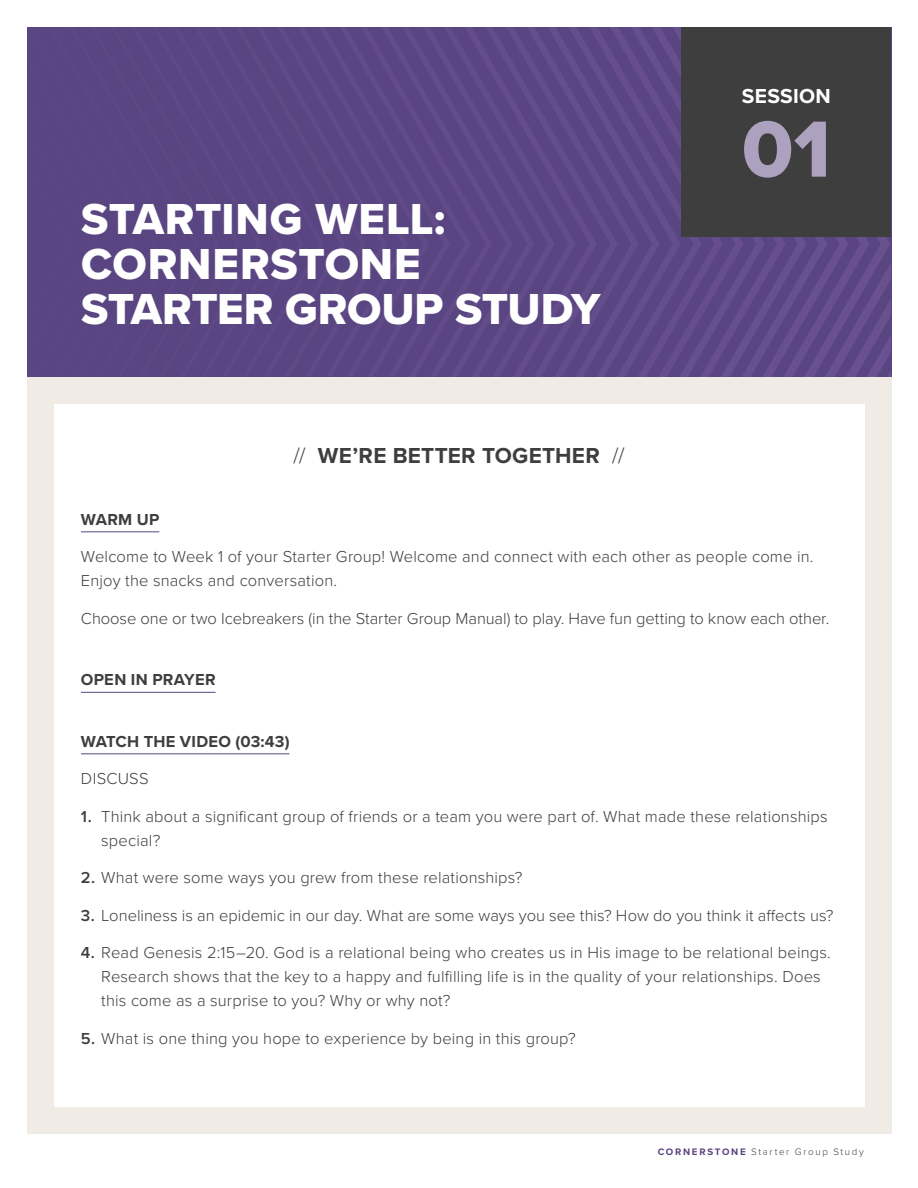
<style>
.page{position:relative;width:918px;height:1188px;background:#fff}
.page>*{position:absolute;margin:0;border:0;box-sizing:border-box;transform-origin:0 0}
.t1{font:82.5px "Proxima Nova Extrabld";color:#aca1bf}
.t2{font:45px/45px "Proxima Nova Extrabld";letter-spacing:.005em;color:#fff}
.t3{font:700 22.5px "Proxima Nova";letter-spacing:.01em;color:#3e3e3f}
.t4{font:700 21px "Proxima Nova";letter-spacing:.015em;color:#fff}
.t5{font:300 16.5px/24px "Proxima Nova";letter-spacing:.01em;color:#3e3e3f}
.t6{font:700 16.5px "Proxima Nova";letter-spacing:.015em;color:#3e3e3f}
.t7{font:300 9.75px "Proxima Nova";letter-spacing:.17em;color:#3e3e3f}
.s1{font-weight:300}
.s2{font-weight:600}
.s3{font-weight:700;color:#594581}
</style>
<div class="page">
<svg style="left:27px;top:27px;width:864px;height:351px;background:#5b4783"></svg>
<div style="left:27px;top:378px;width:864px;height:756px;background:#f1ebe5"></div>
<div style="left:682px;top:27px;width:209px;height:209px;background:#3e3e3f"></div>
<div style="left:54px;top:405px;width:810px;height:702px;background:#fff"></div>
<hr style="left:81px;top:532px;width:78px;height:1px;background:#594581">
<hr style="left:81px;top:692px;width:135px;height:1px;background:#594581">
<hr style="left:81px;top:754px;width:208px;height:1px;background:#594581">
<h2 class="t2" style="left:81px;top:197px;width:521px">STARTING WELL:<br>CORNERSTONE<br>STARTER GROUP STUDY</h2>
<h3 class="t3" style="left:294px;top:446px;width:332px"><span class="s1">//</span> WE’RE BETTER TOGETHER <span class="s1">//</span></h3>
<p class="t4" style="left:742px;top:87px;width:90px">SESSION</p>
<h1 class="t1" style="left:742px;top:115px;width:90px">01</h1>
<p class="t6" style="left:81px;top:512px;width:80px">WARM UP</p>
<p class="t5" style="left:81px;top:546px;width:734px">Welcome to Week 1 of your Starter Group! Welcome and connect with each other as people come in.<br>Enjoy the snacks and conversation.</p>
<p class="t5" style="left:81px;top:607px;width:750px">Choose one or two Icebreakers (in the Starter Group Manual) to play. Have fun getting to know each other.</p>
<p class="t6" style="left:81px;top:673px;width:136px">OPEN IN PRAYER</p>
<p class="t6" style="left:81px;top:734px;width:210px">WATCH THE VIDEO (03:43)</p>
<p class="t5" style="left:81px;top:768px;width:69px">DISCUSS</p>
<p class="t5" style="left:101px;top:805px;width:728px;text-indent:-20px"><span class="s2">1.</span> Think about a significant group of friends or a team you were part of. What made these relationships special?</p>
<p class="t5" style="left:81px;top:867px;width:443px"><span class="s2">2.</span> What were some ways you grew from these relationships?</p>
<p class="t5" style="left:81px;top:904px;width:754px"><span class="s2">3.</span> Loneliness is an epidemic in our day. What are some ways you see this? How do you think it affects us?</p>
<p class="t5" style="left:101px;top:942px;width:731px;text-indent:-20px"><span class="s2">4.</span> Read Genesis 2:15–20. God is a relational being who creates us in His image to be relational beings.<br>Research shows that the key to a happy and fulfilling life is in the quality of your relationships. Does this come as a surprise to you? Why or why not?</p>
<p class="t5" style="left:81px;top:1027px;width:496px"><span class="s2">5.</span> What is one thing you hope to experience by being in this group?</p>
<p class="t7" style="left:658px;top:1148px;width:208px"><span class="s3">CORNERSTONE</span> Starter Group Study</p>
</div>
